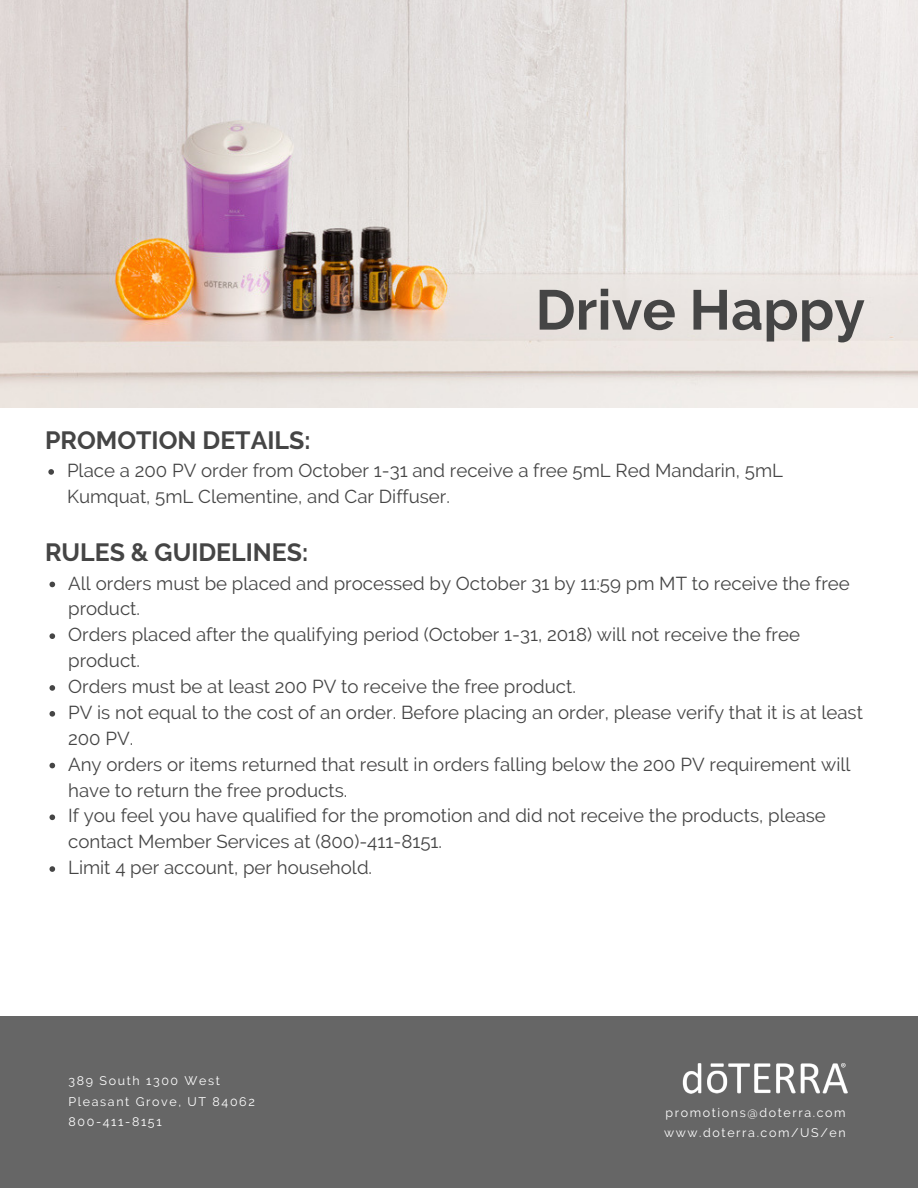
<style>
.page{position:relative;width:918px;height:1188px;background:#fff}
.page>*{position:absolute;margin:0;border:0;box-sizing:border-box;transform-origin:0 0}
.t1{font:700 55.95px "Raleway";color:#454545}
.t2{font:700 48.3px "Raleway";letter-spacing:.04em;color:#454545}
.t3{font:700 24.9px "Raleway";color:#454545}
.t4{font:18.75px/25.8px "Raleway";color:#454545}
.t5{font:12.45px/20.2px "Raleway";letter-spacing:.13em;color:#fff}
</style>
<div class="page">
<div style="left:0;top:1016px;width:918px;height:172px;background:#666"></div>
<img style="left:682px;top:1063px;width:166px;height:31px">
<svg style="left:50px;top:582px;width:5px;height:5px"></svg>
<svg style="left:50px;top:633px;width:5px;height:6px"></svg>
<svg style="left:50px;top:685px;width:5px;height:6px"></svg>
<svg style="left:50px;top:711px;width:5px;height:6px"></svg>
<svg style="left:50px;top:763px;width:5px;height:5px"></svg>
<svg style="left:50px;top:814px;width:5px;height:6px"></svg>
<svg style="left:50px;top:866px;width:5px;height:6px"></svg>
<svg style="left:48px;top:469px;width:6px;height:6px"></svg>
<img style="left:0;top:0;width:918px;height:407px">
<h3 class="t3" style="left:45px;top:425px;width:267px">PROMOTION DETAILS:</h3>
<h1 class="t1" style="left:536px;top:277px;width:331px">Drive Happy</h1>
<h2 class="t2" style="left:483px;top:298px;width:405px">A PERFECT TRIO</h2>
<p class="t4" style="left:67px;top:457px;width:718px">Place a 200 PV order from October 1-31 and receive a free 5mL Red Mandarin, 5mL<br>Kumquat, 5mL Clementine, and Car Diffuser.</p>
<h3 class="t3" style="left:45px;top:538px;width:265px">RULES &amp; GUIDELINES:</h3>
<p class="t4" style="left:68px;top:570px;width:796px">All orders must be placed and processed by October 31 by 11:59 pm MT to receive the free product.<br>Orders placed after the qualifying period (October 1-31, 2018) will not receive the free product.<br>Orders must be at least 200 PV to receive the free product.<br>PV is not equal to the cost of an order. Before placing an order, please verify that it is at least 200 PV.<br>Any orders or items returned that result in orders falling below the 200 PV requirement will have to return the free products.<br>If you feel you have qualified for the promotion and did not receive the products, please contact Member Services at (800)-411-8151.<br>Limit 4 per account, per household.</p>
<p class="t5" style="left:69px;top:1071px;width:188px">389 South 1300 West<br>Pleasant Grove, UT 84062<br>800-411-8151</p>
<p class="t5" style="left:664px;top:1102px;width:183px">promotions@doterra.com www.doterra.com/US/en</p>
</div>
